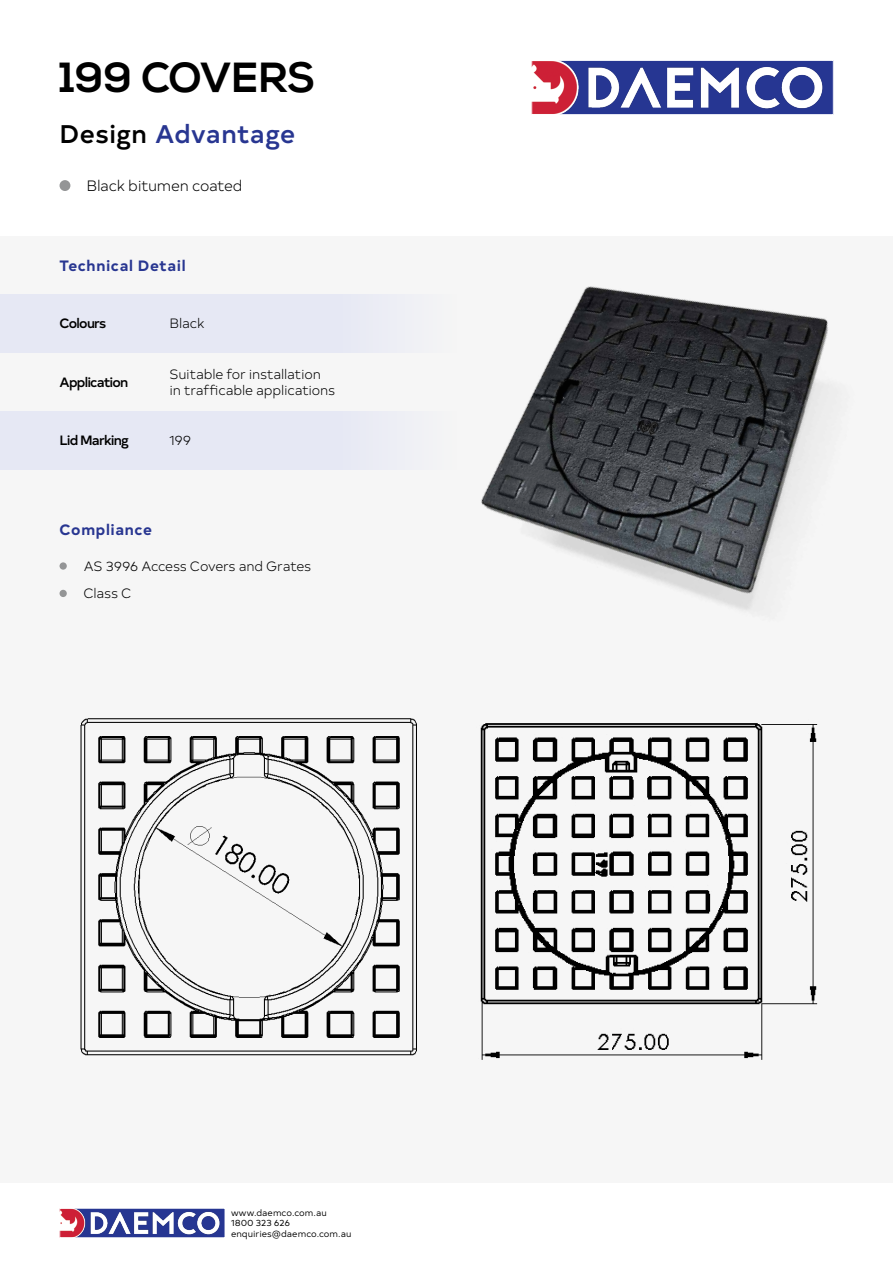
<style>
.page{position:relative;width:893px;height:1263px;background:#fff}
.page>*{position:absolute;margin:0;border:0;box-sizing:border-box;transform-origin:0 0}
.t1{font:700 42px "Nexa";color:#000}
.t2{font:500 25.5px "Typold";letter-spacing:.015em;color:#283691}
.t3{font:700 15px "Typold";letter-spacing:.04em;color:#283691}
.t4{font:300 15px "Typold";letter-spacing:-.02em;color:#000}
.t5{font:300 13.5px/16.2px "Typold";letter-spacing:-.02em;color:#000}
.t6{font:500 13.5px "Typold";letter-spacing:-.06em;color:#000}
.t7{font:9px "Typold";letter-spacing:.005em;color:#000}
.s1{color:#000}
</style>
<div class="page">
<div style="left:0;top:236px;width:893px;height:947px;background:#f6f6f6"></div>
<div style="left:60px;top:180px;width:10px;height:11px;background:#949596;border-radius:50%"></div>
<img style="left:62px;top:1210px;width:161px;height:26px">
<div style="left:60px;top:1208px;width:165px;height:30px;border:1px solid #fff"></div>
<img style="left:339px;top:86px;width:495px;height:524px">
<img style="left:80px;top:718px;width:337px;height:338px">
<img style="left:480px;top:723px;width:338px;height:337px">
<div style="left:60px;top:562px;width:7px;height:8px;background:#949596;border-radius:50%"></div>
<div style="left:60px;top:590px;width:7px;height:7px;background:#949596;border-radius:50%"></div>
<img style="left:534px;top:62px;width:297px;height:51px">
<div style="left:532px;top:60px;width:301px;height:55px;border:1px solid #fff"></div>
<div style="left:0;top:294px;width:457px;height:58px;background:#e0e3f4"></div>
<div style="left:0;top:411px;width:457px;height:58px;background:#e0e3f4"></div>
<p class="t1" style="left:60px;top:53px;width:258px">199 COVERS</p>
<p class="t2" style="left:60px;top:114px;width:237px"><span class="s1">Design</span> Advantage</p>
<p class="t4" style="left:87px;top:174px;width:158px">Black bitumen coated</p>
<p class="t3" style="left:60px;top:253px;width:128px">Technical Detail</p>
<p class="t6" style="left:60px;top:313px;width:48px">Colours</p>
<p class="t6" style="left:60px;top:371px;width:70px">Application</p>
<p class="t6" style="left:60px;top:429px;width:71px">Lid Marking</p>
<p class="t5" style="left:170px;top:315px;width:36px">Black</p>
<p class="t5" style="left:170px;top:365px;width:167px">Suitable for installation in trafficable applications</p>
<p class="t5" style="left:170px;top:431px;width:23px">199</p>
<p class="t3" style="left:60px;top:517px;width:94px">Compliance</p>
<p class="t5" style="left:84px;top:557px;width:229px">AS 3996 Access Covers and Grates</p>
<p class="t5" style="left:84px;top:585px;width:50px">Class C</p>
<p class="t7" style="left:231px;top:1205px;width:97px">www.daemco.com.au</p>
<p class="t7" style="left:231px;top:1216px;width:61px">1800 323 626</p>
<p class="t7" style="left:231px;top:1226px;width:122px">enquiries@daemco.com.au</p>
</div>
